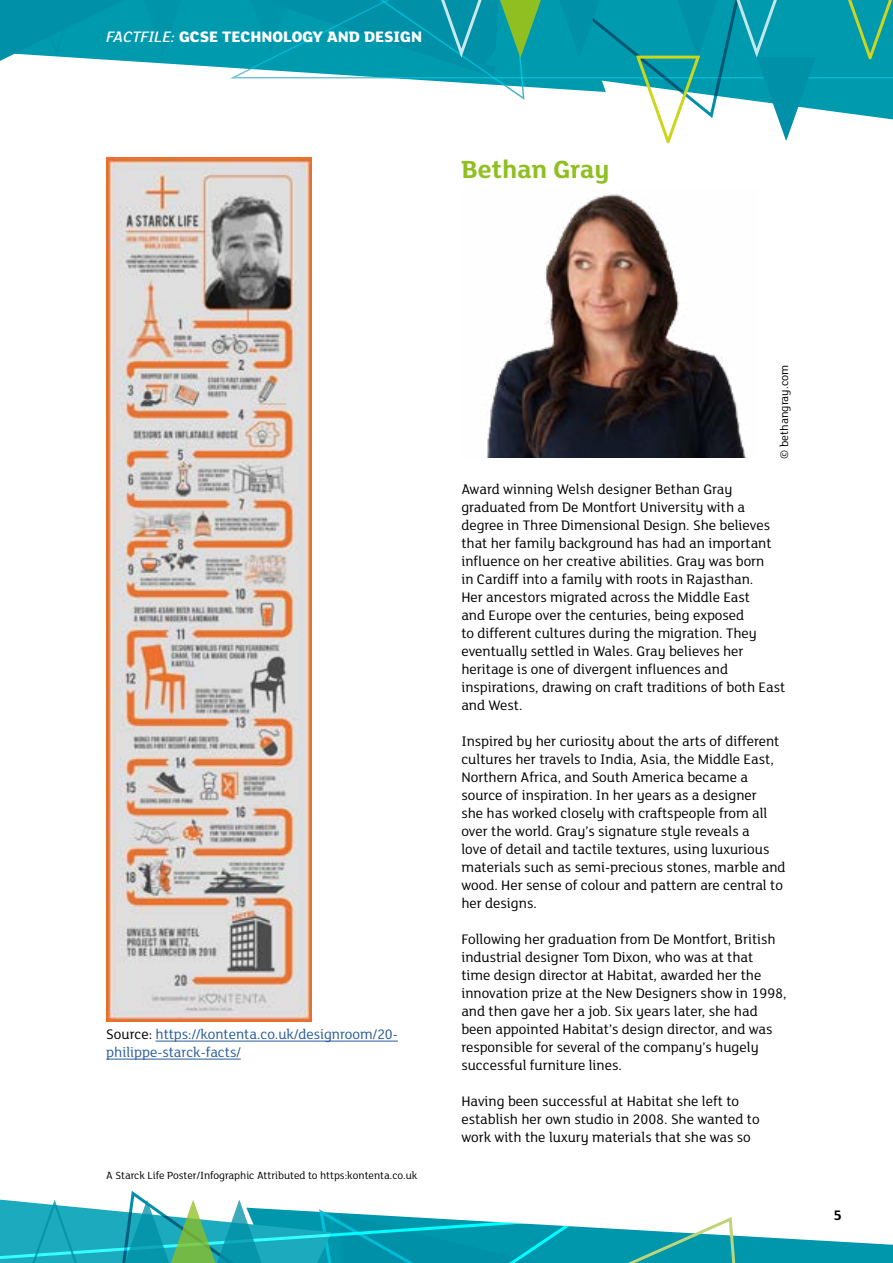
<style>
.page{position:relative;width:893px;height:1263px;background:#fff}
.page>*{position:absolute;margin:0;border:0;box-sizing:border-box;transform-origin:0 0}
.t1{font:700 27px "FS Lola";color:#90bf21}
.t2{font:800 16.5px "FS Lola";color:#fff}
.t3{font:15px/18px "FS Lola";color:#000}
.t4{font:15px/18px "FS Lola";color:#275b9b}
.t5{font:700 15px "FS Lola";color:#000}
.t6{font:12px "FS Lola";color:#000}
.t7{font:11.25px "FS Lola";color:#000}
.s1{font-weight:500;font-style:italic}
.s2{font-weight:500}
.s3{color:#000}
</style>
<div class="page">
<div style="left:189px;top:0;width:36px;height:68px;background:#009aaf"></div>
<svg style="left:0;top:0;width:189px;height:65px;background:#169fb3"></svg>
<svg style="left:225px;top:0;width:668px;height:144px"></svg>
<svg style="left:0;top:1191px;width:893px;height:72px"></svg>
<hr style="left:156px;top:1041px;width:242px;height:1px;background:#275b9b">
<hr style="left:106px;top:1059px;width:135px;height:1px;background:#275b9b">
<img style="left:106px;top:157px;width:206px;height:864px">
<img style="left:487px;top:194px;width:260px;height:264px">
<p class="t2" style="left:200px;top:25px;width:224px">SE TECHNOLOGY AND DES GN</p>
<p class="t2" style="left:107px;top:26px;width:357px"><span class="s1">FACTFILE:</span> GCE HISTORY OF ART / <span class="s2">ARCHITECTURE</span></p>
<h1 class="t1" style="left:461px;top:150px;width:150px">Bethan Gray</h1>
<p class="t4" style="left:106px;top:1024px;width:293px"><span class="s3">Source:</span> https://kontenta.co.uk/designroom/20- philippe-starck-facts/</p>
<p class="t7" style="left:106px;top:1167px;width:313px">A Starck Life Poster/Infographic Attributed to https:kontenta.co.uk</p>
<p class="t6" style="left:776px;top:459px;width:96px;rotate:-90deg">© bethangray.com</p>
<p class="t3" style="left:461px;top:479px;width:325px">Award winning Welsh designer Bethan Gray graduated from De Montfort University with a degree in Three Dimensional Design. She believes that her family background has had an important influence on her creative abilities. Gray was born<br>in Cardiff into a family with roots in Rajasthan.<br>Her ancestors migrated across the Middle East<br>and Europe over the centuries, being exposed<br>to different cultures during the migration. They eventually settled in Wales. Gray believes her heritage is one of divergent influences and inspirations, drawing on craft traditions of both East and West.</p>
<p class="t3" style="left:461px;top:731px;width:326px">Inspired by her curiosity about the arts of different cultures her travels to India, Asia, the Middle East, Northern Africa, and South America became a source of inspiration. In her years as a designer<br>she has worked closely with craftspeople from all over the world. Gray’s signature style reveals a<br>love of detail and tactile textures, using luxurious materials such as semi-precious stones, marble and wood. Her sense of colour and pattern are central to her designs.</p>
<p class="t3" style="left:461px;top:929px;width:327px">Following her graduation from De Montfort, British industrial designer Tom Dixon, who was at that<br>time design director at Habitat, awarded her the innovation prize at the New Designers show in 1998, and then gave her a job. Six years later, she had been appointed Habitat’s design director, and was responsible for several of the company’s hugely successful furniture lines.</p>
<p class="t3" style="left:461px;top:1091px;width:300px">Having been successful at Habitat she left to establish her own studio in 2008. She wanted to work with the luxury materials that she was so</p>
<p class="t5" style="left:834px;top:1205px;width:10px">5</p>
</div>
